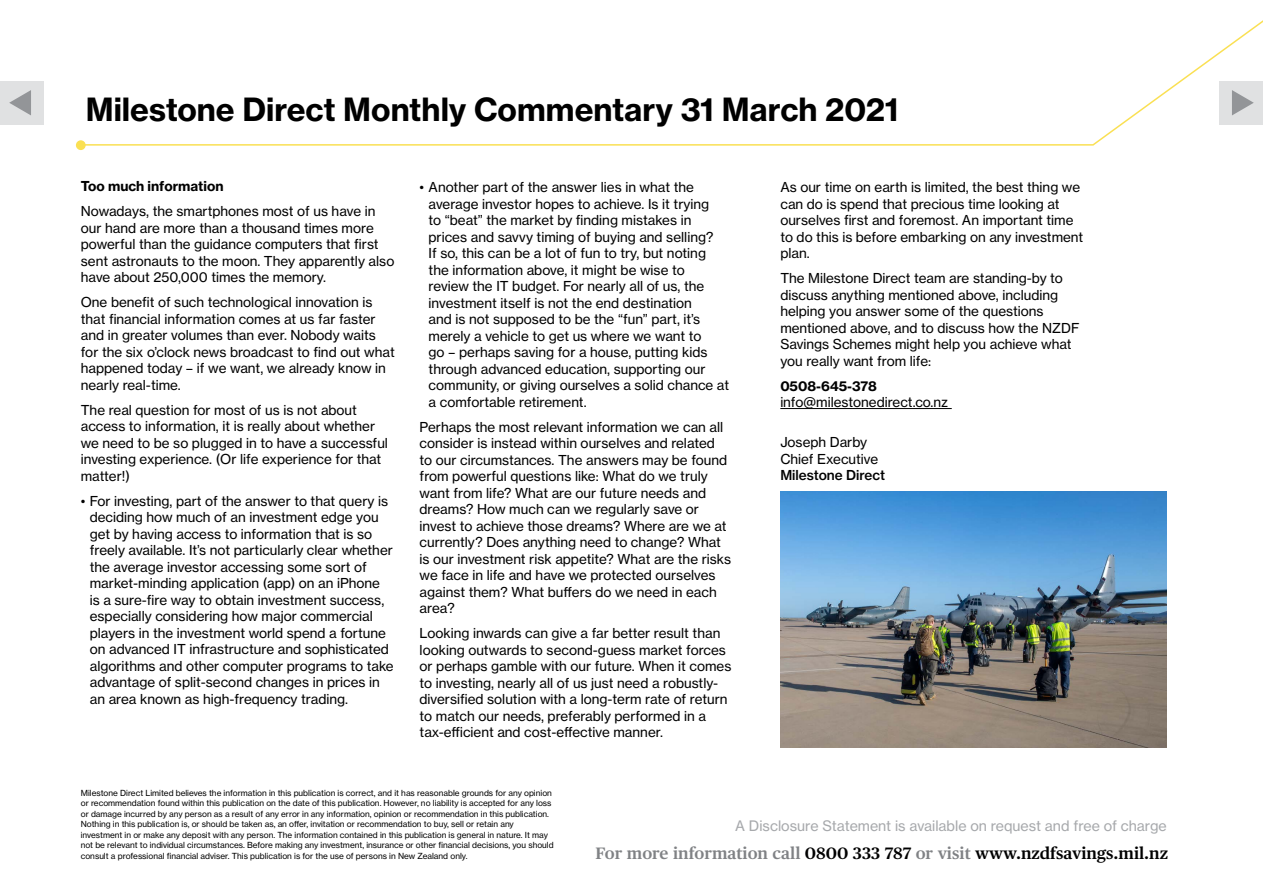
<style>
.page{position:relative;width:1263px;height:893px;background:#fff}
.page>*{position:absolute;margin:0;border:0;box-sizing:border-box;transform-origin:0 0}
.t1{font:700 31.5px "Haas Grot Text 75";color:#000}
.t2{font:600 16.5px "Publico Text";color:#000}
.t3{font:14.25px "Haas Grot Text 55 Roman";color:#a7a9ac}
.t4{font:13.5px/16.5px "Haas Grot Text 55 Roman";color:#000}
.t5{font:700 13.5px "Haas Grot Text 75";color:#000}
.t6{font:500 13.5px "Haas Grot Text 65";color:#000}
.t7{font:8.25px/10.5px "Haas Grot Text 55 Roman";color:#000}
.s1{color:#808285}
</style>
<div class="page">
<div style="left:0;top:81px;width:43px;height:43px;background:#e0e1e2"></div>
<svg style="left:9px;top:90px;width:22px;height:25px"></svg>
<div style="left:76px;top:140px;width:10px;height:10px;background:#fae053;border-radius:50%"></div>
<svg style="left:79px;top:20px;width:1184px;height:126px"></svg>
<img style="left:780px;top:491px;width:387px;height:256px">
<hr style="left:780px;top:408px;width:172px;height:1px;background:#000">
<h1 class="t1" style="left:86px;top:90px;width:814px">Milestone Direct Monthly Commentary 31 March 2021</h1>
<p class="t5" style="left:81px;top:178px;width:144px">Too much information</p>
<p class="t4" style="left:81px;top:203px;width:315px">Nowadays, the smartphones most of us have in our hand are more than a thousand times more powerful than the guidance computers that first sent astronauts to the moon. They apparently also have about 250,000 times the memory.</p>
<p class="t4" style="left:81px;top:294px;width:315px">One benefit of such technological innovation is that financial information comes at us far faster and in greater volumes than ever. Nobody waits for the six o’clock news broadcast to find out what happened today – if we want, we already know in nearly real-time.</p>
<p class="t4" style="left:81px;top:401px;width:309px">The real question for most of us is not about access to information, it is really about whether we need to be so plugged in to have a successful investing experience. (Or life experience for that matter!)</p>
<p class="t4" style="left:90px;top:492px;width:305px;text-indent:-9px">• For investing, part of the answer to that query is deciding how much of an investment edge you get by having access to information that is so freely available. It’s not particularly clear whether the average investor accessing some sort of market-minding application (app) on an iPhone<br>is a sure-fire way to obtain investment success, especially considering how major commercial players in the investment world spend a fortune on advanced IT infrastructure and sophisticated algorithms and other computer programs to take advantage of split-second changes in prices in an area known as high-frequency trading.</p>
<p class="t4" style="left:429px;top:179px;width:302px;text-indent:-9px">• Another part of the answer lies in what the average investor hopes to achieve. Is it trying<br>to “beat” the market by finding mistakes in prices and savvy timing of buying and selling?<br>If so, this can be a lot of fun to try, but noting the information above, it might be wise to<br>review the IT budget. For nearly all of us, the investment itself is not the end destination<br>and is not supposed to be the “fun” part, it’s merely a vehicle to get us where we want to<br>go – perhaps saving for a house, putting kids through advanced education, supporting our community, or giving ourselves a solid chance at a comfortable retirement.</p>
<p class="t4" style="left:420px;top:418px;width:313px">Perhaps the most relevant information we can all consider is instead within ourselves and related to our circumstances. The answers may be found from powerful questions like: What do we truly want from life? What are our future needs and dreams? How much can we regularly save or invest to achieve those dreams? Where are we at currently? Does anything need to change? What is our investment risk appetite? What are the risks we face in life and have we protected ourselves against them? What buffers do we need in each area?</p>
<p class="t4" style="left:420px;top:625px;width:313px">Looking inwards can give a far better result than looking outwards to second-guess market forces or perhaps gamble with our future. When it comes to investing, nearly all of us just need a robustly&shy;diversified solution with a long-term rate of return to match our needs, preferably performed in a tax-efficient and cost-effective manner.</p>
<p class="t4" style="left:780px;top:179px;width:304px">As our time on earth is limited, the best thing we can do is spend that precious time looking at ourselves first and foremost. An important time to do this is before embarking on any investment plan.</p>
<p class="t4" style="left:780px;top:270px;width:301px">The Milestone Direct team are standing-by to discuss anything mentioned above, including helping you answer some of the questions mentioned above, and to discuss how the NZDF Savings Schemes might help you achieve what you really want from life:</p>
<p class="t5" style="left:780px;top:377px;width:98px">0508-645-378</p>
<p class="t4" style="left:780px;top:394px;width:169px">info@milestonedirect.co.nz</p>
<p class="t4" style="left:780px;top:434px;width:99px">Joseph Darby<br>Chief Executive</p>
<p class="t6" style="left:780px;top:467px;width:106px">Milestone Direct</p>
<p class="t7" style="left:81px;top:788px;width:474px">Milestone Direct Limited believes the information in this publication is correct, and it has reasonable grounds for any opinion or recommendation found within this publication on the date of this publication. However, no liability is accepted for any loss or damage incurred by any person as a result of any error in any information, opinion or recommendation in this publication.<br>Nothing in this publication is, or should be taken as, an offer, invitation or recommendation to buy, sell or retain any investment in or make any deposit with any person. The information contained in this publication is general in nature. It may not be relevant to individual circumstances. Before making any investment, insurance or other financial decisions, you should consult a professional financial adviser. This publication is for the use of persons in New Zealand only.</p>
<p class="t3" style="left:735px;top:817px;width:433px">A Disclosure Statement is available on request and free of charge</p>
<p class="t2" style="left:595px;top:844px;width:574px"><span class="s1">For more information call</span> 0800 333 787 <span class="s1">or visit</span> www.nzdfsavings.mil.nz</p>
</div>
